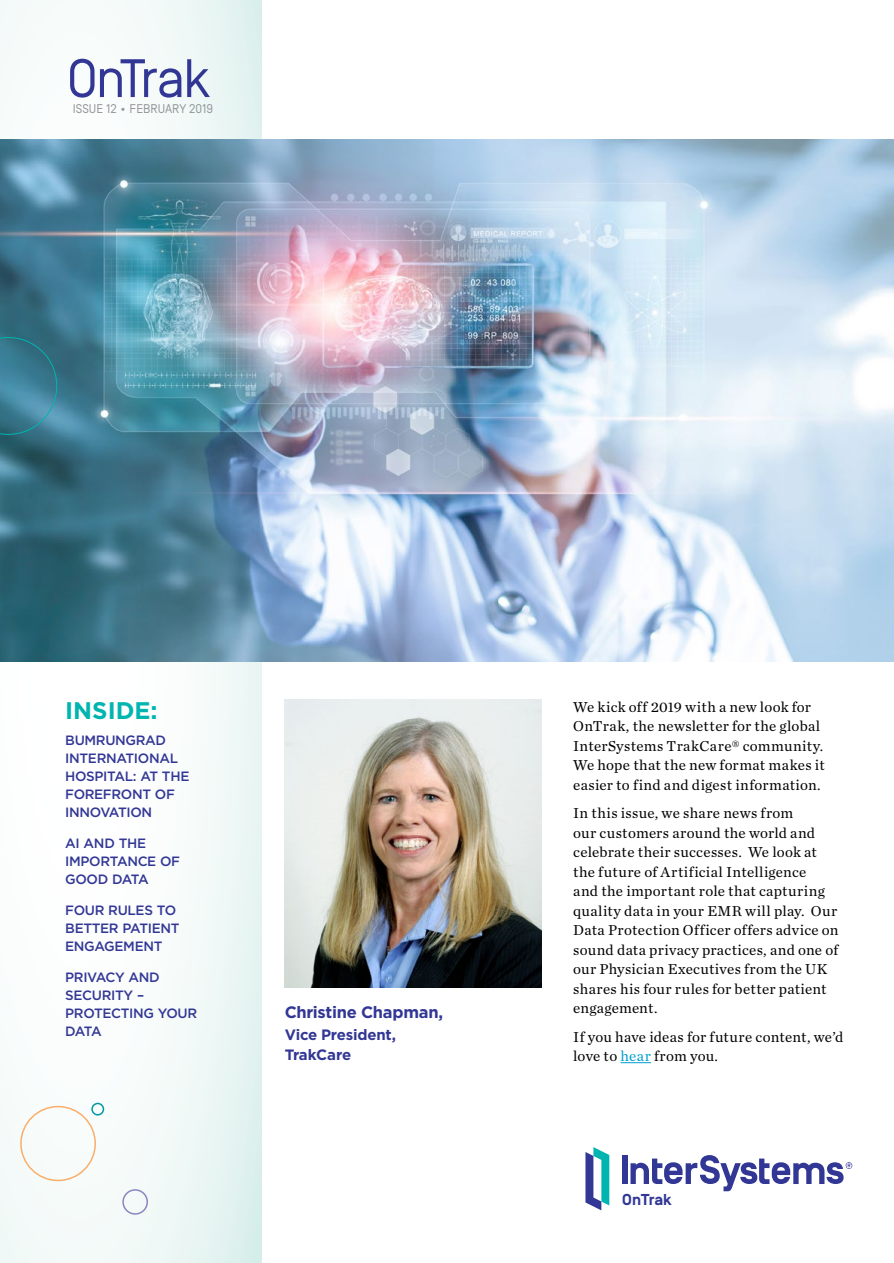
<style>
.page{position:relative;width:894px;height:1263px;background:#fff}
.page>*{position:absolute;margin:0;border:0;box-sizing:border-box;transform-origin:0 0}
.t1{font:54px "Simplon Norm";letter-spacing:-.035em;color:#323795}
.t2{font:700 24px "Gotham";color:#00b5af}
.t3{font:700 16.5px "Gotham";letter-spacing:-.015em;color:#323795}
.t4{font:700 15.75px "Simplon Norm";color:#323795}
.t5{font:15px/19.5px "Chronicle Text G1";letter-spacing:.02em;color:#000}
.t6{font:700 15px/19.5px "Gotham";letter-spacing:-.015em;color:#323795}
.t7{font:500 13.5px/18px "Gotham";letter-spacing:-.025em;color:#323795}
.t8{font:12.6px "Simplon Norm";color:#939598}
.s1{font-size:9px}
.s2{color:#009ed1}
</style>
<div class="page">
<div style="left:0;top:0;width:261px;height:1263px;background:linear-gradient(to right,#fff,#ebf6f4)"></div>
<img style="left:0;top:139px;width:893px;height:523px">
<div style="left:622px;top:1155px;width:5px;height:29px;background:#323795"></div>
<svg style="left:585px;top:1147px;width:24px;height:63px"></svg>
<svg style="left:630px;top:1155px;width:222px;height:36px"></svg>
<div style="left:122px;top:1189px;width:26px;height:25px;border:2px solid #8a85c0;border-radius:50%"></div>
<div style="left:20px;top:1105px;width:76px;height:76px;border:2px solid #faae69;border-radius:50%"></div>
<div style="left:91px;top:1102px;width:13px;height:13px;border:2px solid #0099a3;border-radius:50%"></div>
<svg style="left:0;top:337px;width:57px;height:98px;background:#3c7f95"></svg>
<img style="left:284px;top:699px;width:257px;height:288px">
<hr style="left:620px;top:1062px;width:30px;height:1px;background:#009ed1">
<h1 class="t1" style="left:67px;top:50px;width:145px">OnTrak</h1>
<p class="t8" style="left:73px;top:102px;width:142px">ISSUE 12 <span class="s1">•</span> FEBRUARY 2019</p>
<h2 class="t2" style="left:65px;top:694px;width:94px">INSIDE:</h2>
<p class="t7" style="left:65px;top:731px;width:126px">BUMRUNGRAD<br>INTERNATIONAL<br>HOSPITAL: AT THE<br>FOREFRONT OF<br>INNOVATION</p>
<p class="t7" style="left:65px;top:834px;width:116px">AI AND THE<br>IMPORTANCE OF<br>GOOD DATA</p>
<p class="t7" style="left:65px;top:901px;width:116px">FOUR RULES TO<br>BETTER PATIENT<br>ENGAGEMENT</p>
<p class="t7" style="left:65px;top:968px;width:133px">PRIVACY AND<br>SECURITY –<br>PROTECTING YOUR<br>DATA</p>
<p class="t3" style="left:284px;top:1000px;width:160px">Christine Chapman,</p>
<p class="t6" style="left:284px;top:1025px;width:113px">Vice President,<br>TrakCare</p>
<p class="t5" style="left:573px;top:696px;width:253px">We kick off 2019 with a new look for OnTrak, the newsletter for the global InterSystems TrakCare® community.<br>We hope that the new format makes it easier to find and digest information.</p>
<p class="t5" style="left:573px;top:802px;width:267px">In this issue, we share news from<br>our customers around the world and celebrate their successes. We look at the future of Artificial Intelligence<br>and the important role that capturing quality data in your EMR will play. Our Data Protection Officer offers advice on sound data privacy practices, and one of our Physician Executives from the UK shares his four rules for better patient engagement.</p>
<p class="t5" style="left:573px;top:1026px;width:271px">If you have ideas for future content, we’d love to <span class="s2">hear</span> from you.</p>
<p class="t4" style="left:622px;top:1191px;width:51px">OnTrak</p>
</div>
